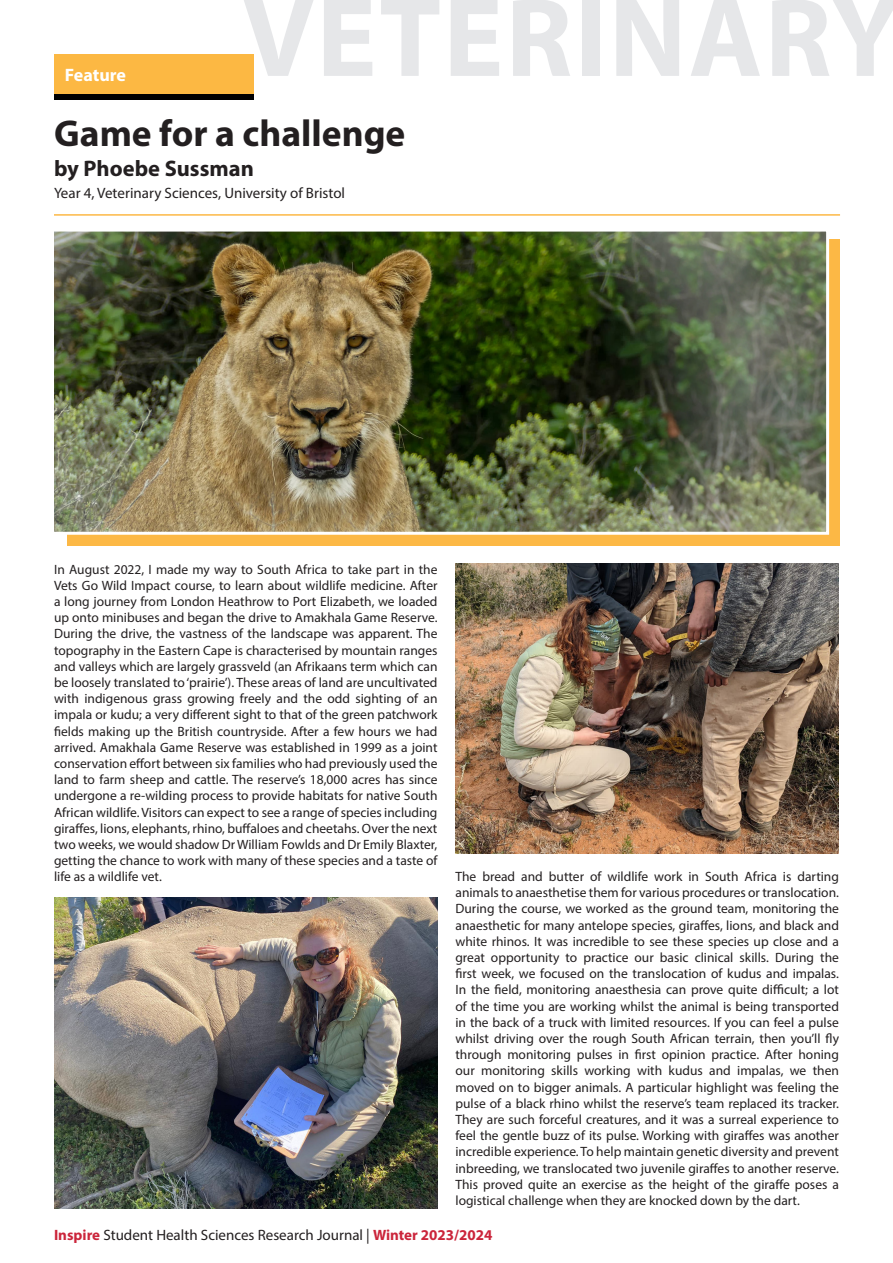
<style>
.page{position:relative;width:893px;height:1263px;background:#fff}
.page>*{position:absolute;margin:0;border:0;box-sizing:border-box;transform-origin:0 0}
.t1{font:700 112.5px "Myriad Pro";letter-spacing:.02em;color:#e6e7e9}
.t2{font:700 37.5px "Myriad Pro";color:#231f20}
.t3{font:700 22.5px "Myriad Pro";color:#231f20}
.t4{font:700 18px "Myriad Pro";letter-spacing:-.005em;color:#fff}
.t5{font:15px "Myriad Pro";color:#231f20}
.t6{font:13.5px/16.2px "Myriad Pro";color:#231f20;text-align:justify}
.s1{font-weight:700;color:#cb253b}
</style>
<div class="page">
<div style="left:54px;top:60px;width:200px;height:40px;background:#000001"></div>
<hr style="left:54px;top:214px;width:786px;height:2px;background:#fcb845">
<div style="left:54px;top:54px;width:200px;height:40px;background:#fcb843"></div>
<div style="left:68px;top:239px;width:772px;height:306px;background:#fcb845"></div>
<img style="left:54px;top:231px;width:776px;height:305px">
<img style="left:455px;top:563px;width:384px;height:291px">
<img style="left:54px;top:898px;width:383px;height:311px">
<p class="t4" style="left:65px;top:63px;width:63px">Feature</p>
<p class="t1" style="left:243px;top:-35px;width:658px">VETERINARY</p>
<p class="t2" style="left:54px;top:109px;width:353px">Game for a challenge</p>
<p class="t3" style="left:54px;top:154px;width:201px">by Phoebe Sussman</p>
<p class="t5" style="left:54px;top:184px;width:293px">Year 4, Veterinary Sciences, University of Bristol</p>
<p class="t6" style="left:54px;top:561px;width:385px">In August 2022, I made my way to South Africa to take part in the Vets Go Wild Impact course, to learn about wildlife medicine. After a long journey from London Heathrow to Port Elizabeth, we loaded up onto minibuses and began the drive to Amakhala Game Reserve.<br>During the drive, the vastness of the landscape was apparent. The topography in the Eastern Cape is characterised by mountain ranges and valleys which are largely grassveld (an Afrikaans term which can be loosely translated to ‘prairie’). These areas of land are uncultivated with indigenous grass growing freely and the odd sighting of an impala or kudu; a very different sight to that of the green patchwork fields making up the British countryside. After a few hours we had arrived. Amakhala Game Reserve was established in 1999 as a joint conservation effort between six families who had previously used the land to farm sheep and cattle. The reserve’s 18,000 acres has since undergone a re-wilding process to provide habitats for native South African wildlife. Visitors can expect to see a range of species including giraffes, lions, elephants, rhino, buffaloes and cheetahs. Over the next two weeks, we would shadow Dr William Fowlds and Dr Emily Blaxter, getting the chance to work with many of these species and a taste of life as a wildlife vet.</p>
<p class="t6" style="left:455px;top:868px;width:385px">The bread and butter of wildlife work in South Africa is darting animals to anaesthetise them for various procedures or translocation.<br>During the course, we worked as the ground team, monitoring the anaesthetic for many antelope species, giraffes, lions, and black and white rhinos. It was incredible to see these species up close and a great opportunity to practice our basic clinical skills. During the first week, we focused on the translocation of kudus and impalas.<br>In the field, monitoring anaesthesia can prove quite difficult; a lot of the time you are working whilst the animal is being transported in the back of a truck with limited resources. If you can feel a pulse whilst driving over the rough South African terrain, then you’ll fly through monitoring pulses in first opinion practice. After honing our monitoring skills working with kudus and impalas, we then moved on to bigger animals. A particular highlight was feeling the pulse of a black rhino whilst the reserve’s team replaced its tracker.<br>They are such forceful creatures, and it was a surreal experience to feel the gentle buzz of its pulse. Working with giraffes was another incredible experience. To help maintain genetic diversity and prevent inbreeding, we translocated two juvenile giraffes to another reserve.<br>This proved quite an exercise as the height of the giraffe poses a logistical challenge when they are knocked down by the dart.</p>
<p class="t5" style="left:54px;top:1226px;width:440px"><span class="s1">Inspire</span> Student Health Sciences Research Journal | <span class="s1">Winter 2023/2024</span></p>
</div>
